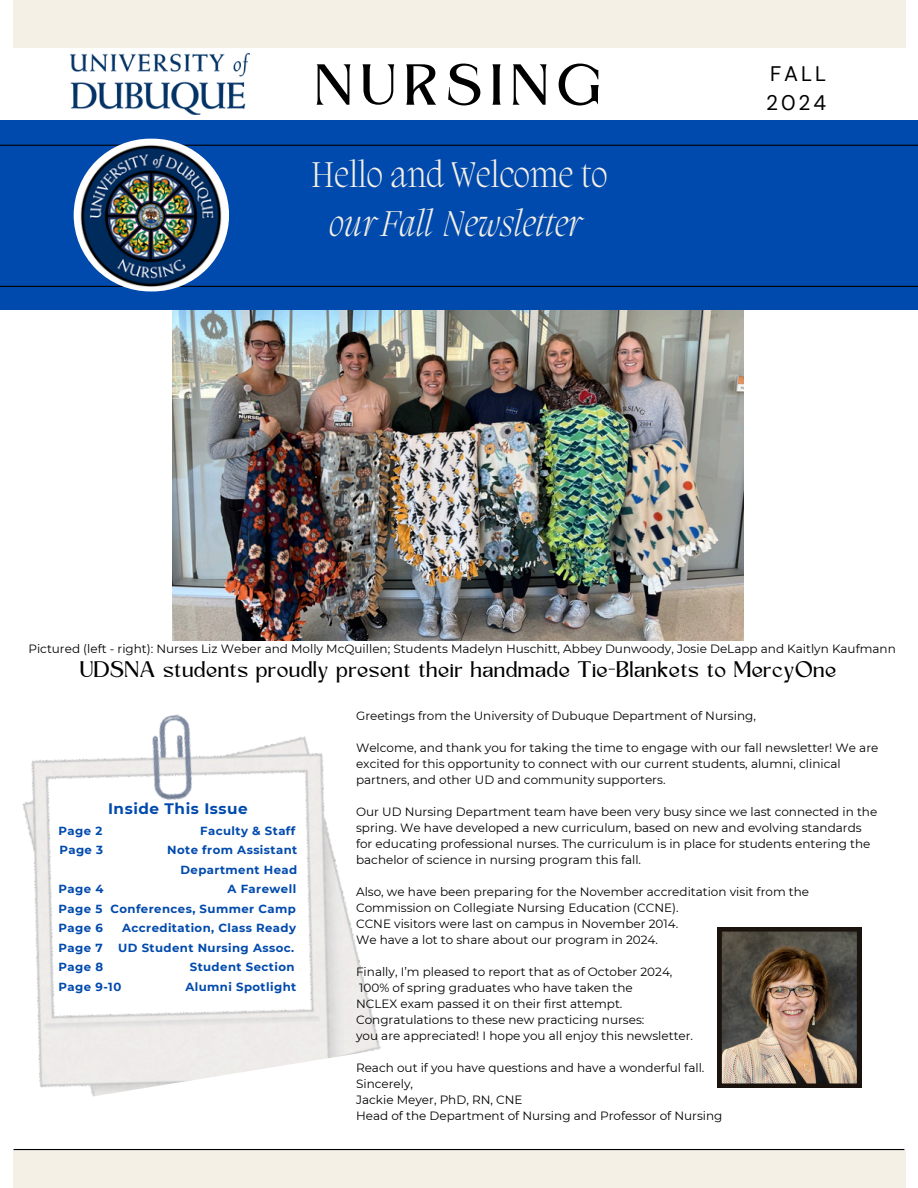
<style>
.page{position:relative;width:918px;height:1188px;background:#fff}
.page>*{position:absolute;margin:0;border:0;box-sizing:border-box;transform-origin:0 0}
.t1{font:53.85px "Kingred Serif";letter-spacing:.14em;color:#000}
.t2{font:200 36.75px "Migra";color:#f5f0e6}
.t3{font:italic 200 36.75px "Migra";color:#f5f0e6}
.t4{font:21px "Kingred Serif";color:#000}
.t5{font:21px/29.2px "DM Sans";letter-spacing:.14em;color:#000}
.t6{font:700 15.3px "Montserrat";letter-spacing:.035em;color:#004aad}
.t7{font:12px/16px "Montserrat";color:#000}
.t8{font:700 11.7px/19.5px "Montserrat";letter-spacing:.035em;color:#004aad;text-align:right}
</style>
<div class="page">
<img style="left:172px;top:310px;width:572px;height:330px">
<div style="left:0;top:120px;width:918px;height:190px;background:#004aad"></div>
<hr style="left:0;top:145px;width:918px;height:1px;background:#000">
<hr style="left:0;top:286px;width:918px;height:1px;background:#000">
<div style="left:13px;top:0;width:892px;height:48px;background:#f5f0e6"></div>
<div style="left:14px;top:1150px;width:892px;height:38px;background:#f5f0e6"></div>
<hr style="left:14px;top:1149px;width:890px;height:1px;background:#000">
<img style="left:22px;top:714px;width:359px;height:383px">
<img style="left:717px;top:927px;width:144px;height:161px">
<img style="left:74px;top:139px;width:155px;height:152px">
<img style="left:70px;top:53px;width:179px;height:62px">
<h2 class="t1" style="left:317px;top:64px;width:288px">NURSING</h2>
<p class="t2" style="left:311px;top:157px;width:298px">Hello and Welcome to</p>
<p class="t3" style="left:329px;top:206px;width:254px">our Fall Newsletter</p>
<p class="t5" style="left:766px;top:59px;width:62px">FALL<br>2024</p>
<p class="t7" style="left:28px;top:640px;width:869px">Pictured (left - right): Nurses Liz Weber and Molly McQuillen; Students Madelyn Huschitt, Abbey Dunwoody, Josie DeLapp and Kaitlyn Kaufmann</p>
<p class="t4" style="left:81px;top:661px;width:758px">UDSNA students proudly present their handmade Tie-Blankets to MercyOne</p>
<p class="t6" style="left:108px;top:799px;width:141px">Inside This Issue</p>
<p class="t8" style="left:59px;top:821px;width:45px">Page 2</p>
<p class="t8" style="left:200px;top:821px;width:97px">Faculty &amp; Staff</p>
<p class="t8" style="left:59px;top:840px;width:45px">Page 3</p>
<p class="t8" style="left:167px;top:840px;width:132px">Note from Assistant<br>Department Head</p>
<p class="t8" style="left:59px;top:879px;width:46px">Page 4</p>
<p class="t8" style="left:59px;top:879px;width:239px;text-align:justify;text-indent:169px">A Farewell Page 5 Conferences, Summer Camp Page 6</p>
<p class="t8" style="left:122px;top:918px;width:176px">Accreditation, Class Ready</p>
<p class="t8" style="left:59px;top:938px;width:46px">Page 7</p>
<p class="t8" style="left:118px;top:938px;width:178px">UD Student Nursing Assoc.</p>
<p class="t8" style="left:59px;top:957px;width:46px">Page 8</p>
<p class="t8" style="left:190px;top:957px;width:106px">Student Section</p>
<p class="t8" style="left:59px;top:977px;width:64px">Page 9-10</p>
<p class="t8" style="left:185px;top:977px;width:112px">Alumni Spotlight</p>
<h4 class="t7" style="left:356px;top:707px;width:401px">Greetings from the University of Dubuque Department of Nursing,</h4>
<p class="t7" style="left:356px;top:739px;width:524px">Welcome, and thank you for taking the time to engage with our fall newsletter! We are excited for this opportunity to connect with our current students, alumni, clinical partners, and other UD and community supporters.</p>
<p class="t7" style="left:356px;top:803px;width:523px">Our UD Nursing Department team have been very busy since we last connected in the spring. We have developed a new curriculum, based on new and evolving standards for educating professional nurses. The curriculum is in place for students entering the bachelor of science in nursing program this fall.</p>
<p class="t7" style="left:356px;top:883px;width:455px">Also, we have been preparing for the November accreditation visit from the<br>Commission on Collegiate Nursing Education (CCNE).</p>
<p class="t7" style="left:356px;top:915px;width:324px">CCNE visitors were last on campus in November 2014.</p>
<p class="t7" style="left:356px;top:931px;width:304px">We have a lot to share about our program in 2024.</p>
<p class="t7" style="left:356px;top:963px;width:318px">Finally, I’m pleased to report that as of October 2024,</p>
<p class="t7" style="left:359px;top:979px;width:275px">100% of spring graduates who have taken the</p>
<p class="t7" style="left:356px;top:995px;width:268px">NCLEX exam passed it on their first attempt.</p>
<p class="t7" style="left:356px;top:1011px;width:290px">Congratulations to these new practicing nurses:</p>
<p class="t7" style="left:356px;top:1027px;width:339px">you are appreciated! I hope you all enjoy this newsletter.</p>
<p class="t7" style="left:356px;top:1059px;width:350px">Reach out if you have questions and have a wonderful fall.</p>
<p class="t7" style="left:356px;top:1075px;width:59px">Sincerely,</p>
<p class="t7" style="left:356px;top:1091px;width:168px">Jackie Meyer, PhD, RN, CNE</p>
<p class="t7" style="left:356px;top:1107px;width:368px">Head of the Department of Nursing and Professor of Nursing</p>
</div>
